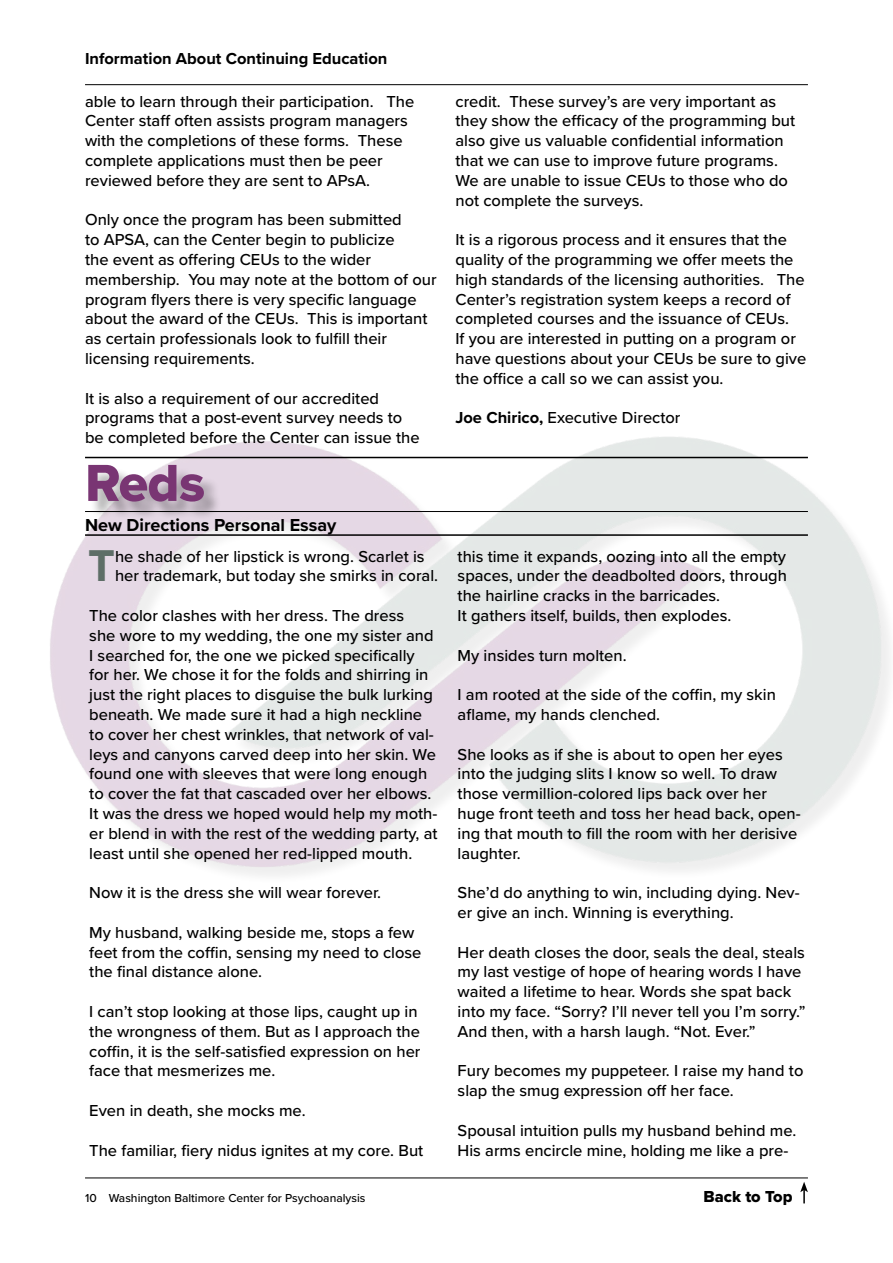
<style>
.page{position:relative;width:893px;height:1263px;background:#fff}
.page>*{position:absolute;margin:0;border:0;box-sizing:border-box;transform-origin:0 0}
.t1{font:54px "Proxima Nova Extrabld";color:#793573}
.t2{font:700 46.2px "Proxima Nova";color:#5e6e67}
.t3{font:700 18px "Proxima Nova";color:#000}
.t4{font:500 16.5px/19.8px "Proxima Nova";color:#000}
.t5{font:700 16.5px "Proxima Nova";color:#000}
.t6{font:16.5px "Proxima Nova Extrabld";color:#000}
.t7{font:500 12px "Proxima Nova";color:#000}
.s1{font-weight:700}
</style>
<div class="page">
<hr style="left:85px;top:84px;width:723px;height:1px;background:#000">
<img style="left:50px;top:437px;width:786px;height:439px">
<svg style="left:800px;top:1182px;width:8px;height:21px"></svg>
<hr style="left:85px;top:1177px;width:723px;height:1px;background:#000">
<div style="left:90px;top:467px;width:133px;height:53px;background:#000;opacity:.31"></div>
<hr style="left:85px;top:511px;width:723px;height:1px;background:#000">
<hr style="left:85px;top:534px;width:723px;height:2px;background:#000">
<hr style="left:85px;top:457px;width:723px;height:1px;background:#000">
<p class="t5" style="left:85px;top:47px;width:304px">Information About Continuing Education</p>
<p class="t4" style="left:85px;top:91px;width:331px">able to learn through their participation. The Center staff often assists program managers with the completions of these forms. These complete applications must then be peer reviewed before they are sent to APsA.</p>
<p class="t4" style="left:85px;top:209px;width:353px">Only once the program has been submitted<br>to APSA, can the Center begin to publicize<br>the event as offering CEUs to the wider membership. You may note at the bottom of our program flyers there is very specific language about the award of the CEUs. This is important as certain professionals look to fulfill their licensing requirements.</p>
<p class="t4" style="left:85px;top:388px;width:336px">It is also a requirement of our accredited programs that a post-event survey needs to be completed before the Center can issue the</p>
<h1 class="t1" style="left:85px;top:443px;width:122px">Reds</h1>
<p class="t3" style="left:85px;top:511px;width:253px">New Directions Personal Essay</p>
<h2 class="t2" style="left:88px;top:531px;width:28px">T</h2>
<p class="t4" style="left:115px;top:546px;width:325px">he shade of her lipstick is wrong. Scarlet is her trademark, but today she smirks in coral.</p>
<p class="t4" style="left:89px;top:605px;width:350px">The color clashes with her dress. The dress<br>she wore to my wedding, the one my sister and I searched for, the one we picked specifically for her. We chose it for the folds and shirring in just the right places to disguise the bulk lurking beneath. We made sure it had a high neckline to cover her chest wrinkles, that network of val&shy;leys and canyons carved deep into her skin. We found one with sleeves that were long enough to cover the fat that cascaded over her elbows.<br>It was the dress we hoped would help my moth&shy;er blend in with the rest of the wedding party, at least until she opened her red-lipped mouth.</p>
<p class="t4" style="left:89px;top:882px;width:293px">Now it is the dress she will wear forever.</p>
<p class="t4" style="left:89px;top:922px;width:334px">My husband, walking beside me, stops a few feet from the coffin, sensing my need to close the final distance alone.</p>
<p class="t4" style="left:89px;top:1001px;width:333px">I can’t stop looking at those lips, caught up in the wrongness of them. But as I approach the coffin, it is the self-satisfied expression on her face that mesmerizes me.</p>
<p class="t4" style="left:89px;top:1100px;width:218px">Even in death, she mocks me.</p>
<p class="t4" style="left:89px;top:1140px;width:335px">The familiar, fiery nidus ignites at my core. But</p>
<p class="t7" style="left:85px;top:1189px;width:282px">10 Washington Baltimore Center for Psychoanalysis</p>
<p class="t4" style="left:455px;top:91px;width:341px">credit. These survey’s are very important as they show the efficacy of the programming but also give us valuable confidential information that we can use to improve future programs.<br>We are unable to issue CEUs to those who do not complete the surveys.</p>
<p class="t4" style="left:455px;top:229px;width:352px">It is a rigorous process and it ensures that the quality of the programming we offer meets the high standards of the licensing authorities. The Center’s registration system keeps a record of completed courses and the issuance of CEUs.<br>If you are interested in putting on a program or have questions about your CEUs be sure to give the office a call so we can assist you.</p>
<p class="t4" style="left:455px;top:407px;width:226px"><span class="s1">Joe Chirico,</span> Executive Director</p>
<p class="t4" style="left:458px;top:546px;width:331px">this time it expands, oozing into all the empty spaces, under the deadbolted doors, through the hairline cracks in the barricades.<br>It gathers itself, builds, then explodes.</p>
<p class="t4" style="left:458px;top:645px;width:170px">My insides turn molten.</p>
<p class="t4" style="left:458px;top:684px;width:320px">I am rooted at the side of the coffin, my skin aflame, my hands clenched.</p>
<p class="t4" style="left:458px;top:744px;width:344px">She looks as if she is about to open her eyes into the judging slits I know so well. To draw those vermillion-colored lips back over her huge front teeth and toss her head back, open&shy;ing that mouth to fill the room with her derisive laughter.</p>
<p class="t4" style="left:458px;top:882px;width:344px">She’d do anything to win, including dying. Nev&shy;er give an inch. Winning is everything.</p>
<p class="t4" style="left:458px;top:942px;width:349px">Her death closes the door, seals the deal, steals my last vestige of hope of hearing words I have waited a lifetime to hear. Words she spat back into my face. “Sorry? I’ll never tell you I’m sorry.” And then, with a harsh laugh. “Not. Ever.”</p>
<p class="t4" style="left:458px;top:1060px;width:347px">Fury becomes my puppeteer. I raise my hand to slap the smug expression off her face.</p>
<p class="t4" style="left:458px;top:1120px;width:340px">Spousal intuition pulls my husband behind me.<br>His arms encircle mine, holding me like a pre-</p>
<p class="t6" style="left:703px;top:1184px;width:90px">Back to Top</p>
</div>
